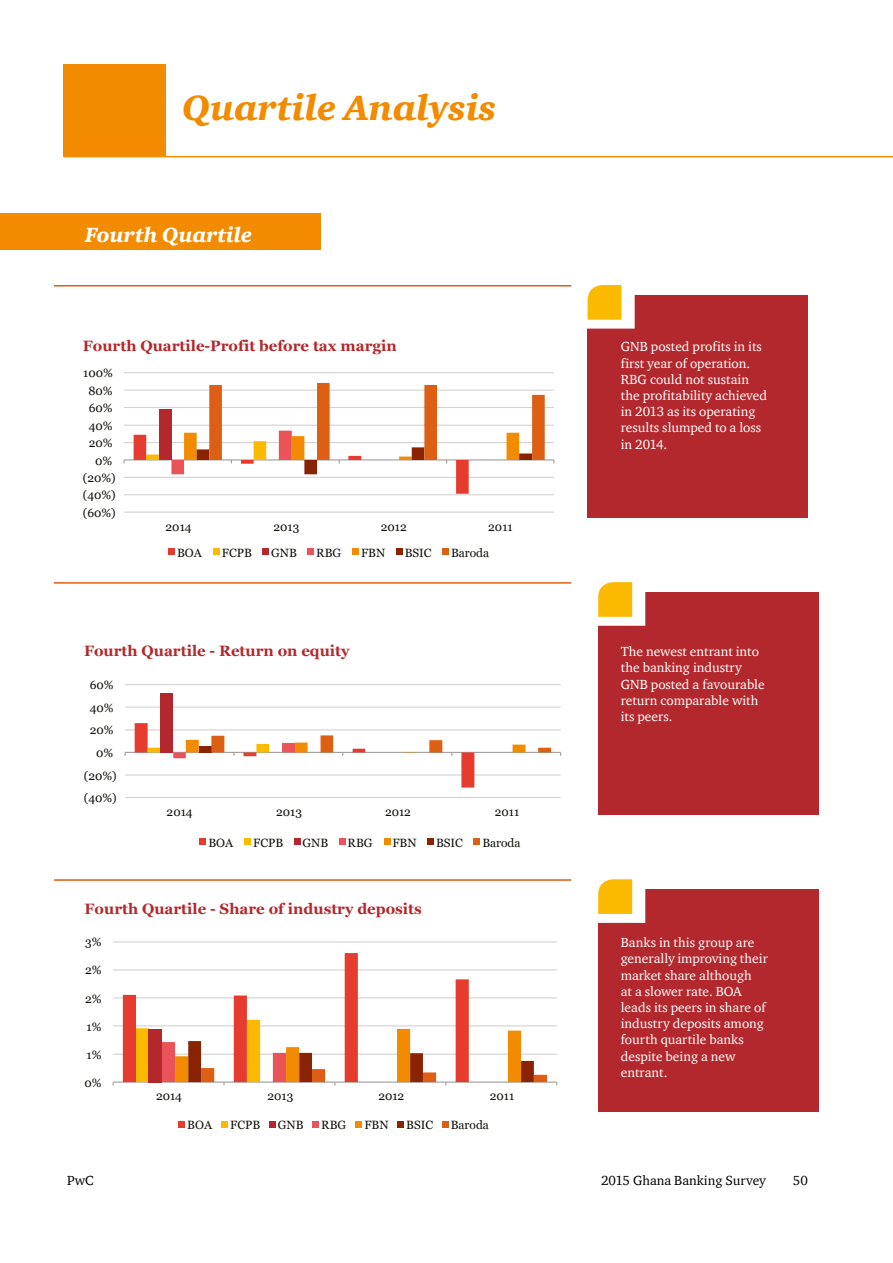
<style>
.page{position:relative;width:893px;height:1263px;background:#fff}
.page>*{position:absolute;margin:0;border:0;box-sizing:border-box;transform-origin:0 0}
.t1{font:italic 900 36px "ITC Charter Com";color:#f38b00}
.Headline_1_WHITE{font:italic 900 21px "ITC Charter Com";color:#fff}
.t2{font:700 15px "Georgia";color:#b3282d}
.Body{font:13.5px/16.2px "ITC Charter Com";color:#fff}
.t3{font:13.5px "ITC Charter Com";color:#000}
.t4{font:12px "Georgia";color:#12100b}
</style>
<div class="page">
<div style="left:64px;top:64px;width:102px;height:93px;background:#f38b00"></div>
<div style="left:598px;top:889px;width:221px;height:223px;background:#b3282d"></div>
<div style="left:585px;top:887px;width:60px;height:36px;background:#fff;border:2px solid #fff"></div>
<svg style="left:598px;top:879px;width:34px;height:35px"></svg>
<div style="left:598px;top:592px;width:221px;height:223px;background:#b3282d"></div>
<div style="left:585px;top:590px;width:60px;height:36px;background:#fff;border:2px solid #fff"></div>
<svg style="left:598px;top:582px;width:34px;height:35px"></svg>
<hr style="left:125px;top:797px;width:436px;height:1px;background:#d4d2d2">
<hr style="left:125px;top:774px;width:436px;height:1px;background:#d4d2d2">
<hr style="left:125px;top:729px;width:436px;height:1px;background:#d4d2d2">
<hr style="left:125px;top:706px;width:436px;height:2px;background:#d4d2d2">
<hr style="left:125px;top:684px;width:436px;height:1px;background:#d4d2d2">
<hr style="left:125px;top:752px;width:436px;height:1px;background:#a19e9c">
<svg style="left:200px;top:838px;width:6px;height:6px"></svg>
<svg style="left:245px;top:838px;width:6px;height:6px"></svg>
<div style="left:160px;top:693px;width:13px;height:59px;background:#b3282d"></div>
<svg style="left:294px;top:838px;width:6px;height:6px"></svg>
<svg style="left:339px;top:838px;width:6px;height:6px"></svg>
<svg style="left:384px;top:838px;width:6px;height:6px"></svg>
<svg style="left:428px;top:838px;width:6px;height:6px"></svg>
<svg style="left:135px;top:723px;width:416px;height:64px"></svg>
<svg style="left:474px;top:838px;width:6px;height:6px"></svg>
<hr style="left:113px;top:1054px;width:444px;height:1px;background:#d4d2d2">
<hr style="left:113px;top:1025px;width:444px;height:1px;background:#d4d2d2">
<hr style="left:113px;top:997px;width:444px;height:1px;background:#d4d2d2">
<hr style="left:113px;top:969px;width:444px;height:1px;background:#d4d2d2">
<hr style="left:113px;top:941px;width:444px;height:1px;background:#d4d2d2">
<hr style="left:113px;top:1081px;width:444px;height:2px;background:#a19e9c">
<svg style="left:179px;top:1121px;width:6px;height:6px"></svg>
<svg style="left:222px;top:1121px;width:6px;height:6px"></svg>
<div style="left:269px;top:1121px;width:7px;height:6px;background:#b3282d"></div>
<svg style="left:313px;top:1121px;width:6px;height:6px"></svg>
<svg style="left:356px;top:1121px;width:6px;height:6px"></svg>
<svg style="left:398px;top:1121px;width:6px;height:6px"></svg>
<svg style="left:123px;top:953px;width:424px;height:132px"></svg>
<svg style="left:442px;top:1121px;width:6px;height:6px"></svg>
<div style="left:588px;top:295px;width:220px;height:223px;background:#b3282d"></div>
<div style="left:574px;top:292px;width:61px;height:37px;background:#fff;border:2px solid #fff"></div>
<svg style="left:588px;top:285px;width:33px;height:35px"></svg>
<hr style="left:124px;top:512px;width:430px;height:1px;background:#d4d2d2">
<hr style="left:124px;top:494px;width:430px;height:1px;background:#d4d2d2">
<hr style="left:124px;top:477px;width:430px;height:1px;background:#d4d2d2">
<hr style="left:124px;top:442px;width:430px;height:1px;background:#d4d2d2">
<hr style="left:124px;top:425px;width:430px;height:1px;background:#d4d2d2">
<hr style="left:124px;top:407px;width:430px;height:1px;background:#d4d2d2">
<hr style="left:124px;top:389px;width:430px;height:2px;background:#d4d2d2">
<hr style="left:124px;top:372px;width:430px;height:1px;background:#d4d2d2">
<hr style="left:124px;top:459px;width:430px;height:1px;background:#a19e9c">
<div style="left:169px;top:548px;width:6px;height:7px;background:#e63c2f"></div>
<div style="left:213px;top:548px;width:7px;height:7px;background:#fbba00"></div>
<div style="left:263px;top:548px;width:6px;height:7px;background:#b3282d"></div>
<div style="left:308px;top:548px;width:6px;height:7px;background:#ea5357"></div>
<div style="left:353px;top:548px;width:6px;height:7px;background:#f38b00"></div>
<div style="left:396px;top:548px;width:6px;height:7px;background:#892301"></div>
<svg style="left:134px;top:383px;width:411px;height:111px"></svg>
<div style="left:443px;top:548px;width:6px;height:7px;background:#dd5f13"></div>
<div style="left:0;top:213px;width:321px;height:37px;background:#f38b00"></div>
<hr style="left:54px;top:285px;width:517px;height:1px;background:#dd5f13">
<hr style="left:54px;top:582px;width:517px;height:2px;background:#dd5f13">
<hr style="left:54px;top:879px;width:517px;height:2px;background:#dd5f13">
<hr style="left:64px;top:156px;width:829px;height:1px;background:#f38b00">
<h1 class="t1" style="left:182px;top:86px;width:316px">Quartile Analysis</h1>
<p class="Headline_1_WHITE" style="left:85px;top:222px;width:169px">Fourth Quartile</p>
<p class="t2" style="left:83px;top:334px;width:315px">Fourth Quartile-Profit before tax margin</p>
<p class="t4" style="left:83px;top:364px;width:31px">100%</p>
<p class="t4" style="left:88px;top:382px;width:26px">80%</p>
<p class="t4" style="left:89px;top:399px;width:25px">60%</p>
<p class="t4" style="left:89px;top:417px;width:25px">40%</p>
<p class="t4" style="left:89px;top:434px;width:25px">20%</p>
<p class="t4" style="left:95px;top:452px;width:19px">0%</p>
<p class="t4" style="left:83px;top:469px;width:34px">(20%)</p>
<p class="t4" style="left:83px;top:486px;width:34px">(40%)</p>
<p class="t4" style="left:83px;top:504px;width:34px">(60%)</p>
<p class="t4" style="left:166px;top:518px;width:28px">2014</p>
<p class="t4" style="left:273px;top:518px;width:27px">2013</p>
<p class="t4" style="left:381px;top:518px;width:27px">2012</p>
<p class="t4" style="left:488px;top:518px;width:26px">2011</p>
<p class="t4" style="left:177px;top:544px;width:26px">BOA</p>
<p class="t4" style="left:222px;top:544px;width:32px">FCPB</p>
<p class="t4" style="left:271px;top:544px;width:27px">GNB</p>
<p class="t4" style="left:316px;top:544px;width:26px">RBG</p>
<p class="t4" style="left:361px;top:544px;width:26px">FBN</p>
<p class="t4" style="left:405px;top:544px;width:28px">BSIC</p>
<p class="t4" style="left:451px;top:544px;width:40px">Baroda</p>
<p class="t2" style="left:84px;top:639px;width:267px">Fourth Quartile - Return on equity</p>
<p class="t4" style="left:90px;top:676px;width:25px">60%</p>
<p class="t4" style="left:90px;top:699px;width:25px">40%</p>
<p class="t4" style="left:90px;top:721px;width:25px">20%</p>
<p class="t4" style="left:96px;top:744px;width:19px">0%</p>
<p class="t4" style="left:84px;top:767px;width:34px">(20%)</p>
<p class="t4" style="left:84px;top:789px;width:34px">(40%)</p>
<p class="t4" style="left:167px;top:803px;width:28px">2014</p>
<p class="t4" style="left:276px;top:803px;width:27px">2013</p>
<p class="t4" style="left:385px;top:803px;width:27px">2012</p>
<p class="t4" style="left:495px;top:803px;width:26px">2011</p>
<p class="t4" style="left:208px;top:834px;width:26px">BOA</p>
<p class="t4" style="left:253px;top:834px;width:32px">FCPB</p>
<p class="t4" style="left:303px;top:834px;width:27px">GNB</p>
<p class="t4" style="left:348px;top:834px;width:26px">RBG</p>
<p class="t4" style="left:392px;top:834px;width:26px">FBN</p>
<p class="t4" style="left:436px;top:834px;width:28px">BSIC</p>
<p class="t4" style="left:482px;top:834px;width:40px">Baroda</p>
<p class="t2" style="left:85px;top:897px;width:339px">Fourth Quartile - Share of industry deposits</p>
<p class="t4" style="left:85px;top:933px;width:18px">3%</p>
<p class="t4" style="left:85px;top:961px;width:18px">2%</p>
<p class="t4" style="left:85px;top:989px;width:18px">2%</p>
<p class="t4" style="left:87px;top:1018px;width:16px">1%</p>
<p class="t4" style="left:87px;top:1046px;width:16px">1%</p>
<p class="t4" style="left:84px;top:1074px;width:19px">0%</p>
<p class="t4" style="left:156px;top:1087px;width:28px">2014</p>
<p class="t4" style="left:267px;top:1087px;width:27px">2013</p>
<p class="t4" style="left:378px;top:1087px;width:27px">2012</p>
<p class="t4" style="left:490px;top:1087px;width:26px">2011</p>
<p class="t4" style="left:187px;top:1116px;width:26px">BOA</p>
<p class="t4" style="left:230px;top:1116px;width:32px">FCPB</p>
<p class="t4" style="left:278px;top:1116px;width:27px">GNB</p>
<p class="t4" style="left:321px;top:1116px;width:26px">RBG</p>
<p class="t4" style="left:364px;top:1116px;width:26px">FBN</p>
<p class="t4" style="left:406px;top:1116px;width:28px">BSIC</p>
<p class="t4" style="left:451px;top:1116px;width:40px">Baroda</p>
<p class="Body" style="left:621px;top:338px;width:148px">GNB posted profits in its first year of operation.<br>RBG could not sustain the profitability achieved in 2013 as its operating results slumped to a loss in 2014.</p>
<p class="Body" style="left:621px;top:643px;width:145px">The newest entrant into the banking industry<br>GNB posted a favourable return comparable with its peers.</p>
<p class="Body" style="left:621px;top:934px;width:149px">Banks in this group are generally improving their market share although<br>at a slower rate. BOA leads its peers in share of industry deposits among fourth quartile banks despite being a new entrant.</p>
<p class="t3" style="left:67px;top:1172px;width:28px">PwC</p>
<p class="t3" style="left:601px;top:1172px;width:166px">2015 Ghana Banking Survey</p>
<p class="t3" style="left:793px;top:1172px;width:17px">50</p>
</div>
